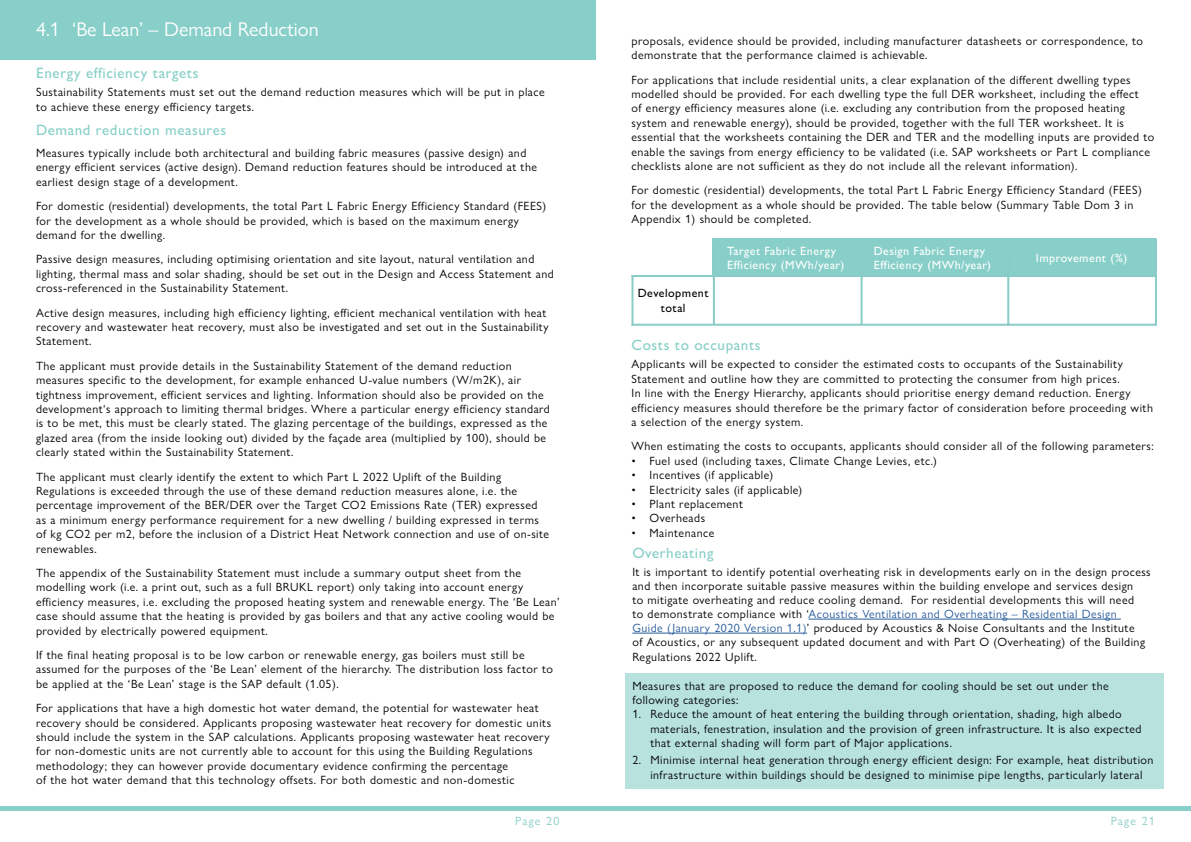
<style>
.page{position:relative;width:1191px;height:842px;background:#fff}
.page>*{position:absolute;margin:0;border:0;box-sizing:border-box;transform-origin:0 0}
.t1{font:20px "Gill Sans Nova";color:#fff}
.t2{font:500 15px "Gill Sans Nova";letter-spacing:.04em;color:#87cfc8}
.t3{font:12px/14.4px "Gill Sans Nova";letter-spacing:.04em;color:#020203}
.t4{font:500 12px/14.4px "Gill Sans Nova";letter-spacing:.04em;color:#fff}
.t5{font:500 12px/14.4px "Gill Sans Nova";letter-spacing:.04em;color:#020203;text-align:center}
.t6{font:12px "Gill Sans Nova";letter-spacing:.1em;color:#89ccc6}
.s1{color:#000}
.s2{color:#275b9b}
</style>
<div class="page">
<div style="left:0;top:0;width:595px;height:60px;background:#87cfc8"></div>
<div style="left:0;top:806px;width:1191px;height:5px;background:#87cfc8"></div>
<div style="left:624px;top:673px;width:539px;height:116px;background:#b7e2de"></div>
<div style="left:713px;top:239px;width:443px;height:38px;background:#87cfc8"></div>
<hr style="left:631px;top:275px;width:2px;height:51px;background:#89ccc7">
<hr style="left:713px;top:248px;width:2px;height:77px;background:#89ccc7">
<hr style="left:1007px;top:251px;width:2px;height:75px;background:#89ccc7">
<hr style="left:1155px;top:239px;width:2px;height:87px;background:#89ccc7">
<hr style="left:631px;top:324px;width:524px;height:2px;background:#89ccc7">
<hr style="left:631px;top:275px;width:524px;height:2px;background:#89ccc7">
<hr style="left:860px;top:250px;width:2px;height:75px;background:#89ccc7">
<hr style="left:808px;top:619px;width:312px;height:1px;background:#275b9b">
<hr style="left:632px;top:633px;width:175px;height:1px;background:#275b9b">
<h1 class="t1" style="left:36px;top:17px;width:284px">4.1 ‘Be Lean’ – Demand Reduction</h1>
<p class="t2" style="left:36px;top:64px;width:164px">Energy efficiency targets</p>
<p class="t3" style="left:36px;top:85px;width:510px">Sustainability Statements must set out the demand reduction measures which will be put in place to achieve these energy efficiency targets.</p>
<p class="t2" style="left:36px;top:121px;width:192px">Demand reduction measures</p>
<p class="t3" style="left:36px;top:146px;width:502px">Measures typically include both architectural and building fabric measures (passive design) and energy efficient services (active design). Demand reduction features should be introduced at the earliest design stage of a development.</p>
<p class="t3" style="left:36px;top:199px;width:512px">For domestic (residential) developments, the total Part L Fabric Energy Efficiency Standard (FEES) for the development as a whole should be provided, which is based on the maximum energy demand for the dwelling.</p>
<p class="t3" style="left:36px;top:252px;width:519px">Passive design measures, including optimising orientation and site layout, natural ventilation and lighting, thermal mass and solar shading, should be set out in the Design and Access Statement and cross-referenced in the Sustainability Statement.</p>
<p class="t3" style="left:36px;top:305px;width:514px">Active design measures, including high efficiency lighting, efficient mechanical ventilation with heat recovery and wastewater heat recovery, must also be investigated and set out in the Sustainability<br>Statement.</p>
<p class="t3" style="left:36px;top:358px;width:515px">The applicant must provide details in the Sustainability Statement of the demand reduction measures specific to the development, for example enhanced U-value numbers (W/m2K), air tightness improvement, efficient services and lighting. Information should also be provided on the development‘s approach to limiting thermal bridges. Where a particular energy efficiency standard is to be met, this must be clearly stated. The glazing percentage of the buildings, expressed as the glazed area (from the inside looking out) divided by the façade area (multiplied by 100), should be clearly stated within the Sustainability Statement.</p>
<p class="t3" style="left:36px;top:469px;width:514px">The applicant must clearly identify the extent to which Part L 2022 Uplift of the Building Regulations is exceeded through the use of these demand reduction measures alone, i.e. the percentage improvement of the BER/DER over the Target CO2 Emissions Rate (TER) expressed as a minimum energy performance requirement for a new dwelling / building expressed in terms of kg CO2 per m2, before the inclusion of a District Heat Network connection and use of on-site renewables.</p>
<p class="t3" style="left:36px;top:566px;width:525px">The appendix of the Sustainability Statement must include a summary output sheet from the modelling work (i.e. a print out, such as a full BRUKL report) only taking into account energy efficiency measures, i.e. excluding the proposed heating system and renewable energy. The ‘Be Lean’ case should assume that the heating is provided by gas boilers and that any active cooling would be provided by electrically powered equipment.</p>
<p class="t3" style="left:36px;top:648px;width:518px">If the final heating proposal is to be low carbon or renewable energy, gas boilers must still be assumed for the purposes of the ‘Be Lean’ element of the hierarchy. The distribution loss factor to be applied at the ‘Be Lean’ stage is the SAP default (1.05).</p>
<p class="t3" style="left:36px;top:701px;width:516px">For applications that have a high domestic hot water demand, the potential for wastewater heat recovery should be considered. Applicants proposing wastewater heat recovery for domestic units should include the system in the SAP calculations. Applicants proposing wastewater heat recovery for non-domestic units are not currently able to account for this using the Building Regulations methodology; they can however provide documentary evidence confirming the percentage<br>of the hot water demand that this technology offsets. For both domestic and non-domestic</p>
<p class="t3" style="left:631px;top:33px;width:513px">proposals, evidence should be provided, including manufacturer datasheets or correspondence, to demonstrate that the performance claimed is achievable.</p>
<p class="t3" style="left:631px;top:72px;width:524px">For applications that include residential units, a clear explanation of the different dwelling types modelled should be provided. For each dwelling type the full DER worksheet, including the effect<br>of energy efficiency measures alone (i.e. excluding any contribution from the proposed heating system and renewable energy), should be provided, together with the full TER worksheet. It is essential that the worksheets containing the DER and TER and the modelling inputs are provided to enable the savings from energy efficiency to be validated (i.e. SAP worksheets or Part L compliance checklists alone are not sufficient as they do not include all the relevant information).</p>
<p class="t3" style="left:631px;top:183px;width:512px">For domestic (residential) developments, the total Part L Fabric Energy Efficiency Standard (FEES) for the development as a whole should be provided. The table below (Summary Table Dom 3 in<br>Appendix 1) should be completed.</p>
<p class="t5" style="left:638px;top:286px;width:72px">Development total</p>
<p class="t4" style="left:727px;top:244px;width:119px">Target Fabric Energy<br>Efficiency (MWh/year)</p>
<p class="t4" style="left:873px;top:244px;width:119px">Design Fabric Energy<br>Efficiency (MWh/year)</p>
<p class="t4" style="left:1036px;top:251px;width:93px">Improvement (%)</p>
<p class="t2" style="left:631px;top:336px;width:131px">Costs to occupants</p>
<p class="t3" style="left:631px;top:357px;width:523px">Applicants will be expected to consider the estimated costs to occupants of the Sustainability Statement and outline how they are committed to protecting the consumer from high prices.<br>In line with the Energy Hierarchy, applicants should prioritise energy demand reduction. Energy efficiency measures should therefore be the primary factor of consideration before proceeding with a selection of the energy system.</p>
<p class="t3" style="left:631px;top:439px;width:524px">When estimating the costs to occupants, applicants should consider all of the following parameters:</p>
<p class="t3" style="left:631px;top:453px;width:307px">• Fuel used (including taxes, Climate Change Levies, etc.)</p>
<p class="t3" style="left:631px;top:468px;width:143px">• Incentives (if applicable)</p>
<p class="t3" style="left:631px;top:482px;width:172px">• Electricity sales (if applicable)</p>
<p class="t3" style="left:631px;top:497px;width:113px">• Plant replacement</p>
<p class="t3" style="left:631px;top:511px;width:75px">• Overheads</p>
<p class="t3" style="left:631px;top:525px;width:84px">• Maintenance</p>
<p class="t2" style="left:632px;top:543px;width:83px">Overheating</p>
<p class="t3" style="left:632px;top:565px;width:520px;line-height:14.1px"><span class="s1">It is important to identify potential overheating risk in developments early on in the design process and then incorporate suitable passive measures within the building envelope and services design<br>to mitigate overheating and red</span>uce cooling demand. For residential developments this will need<br>to demonstrate compliance with ‘<span class="s2">Acoustics Ventilation and Overheating – Residential Design<br>Guide (January 2020 Version 1.1)</span>’ produced by Acoustics &amp; Noise Consultants and the Institute<br>of Acoustics, or any subsequent updated document and with Part O (Overheating) of the Building Regulations 2022 Uplift.</p>
<p class="t3" style="left:632px;top:678px;width:478px">Measures that are proposed to reduce the demand for cooling should be set out under the following categories:</p>
<p class="t3" style="left:650px;top:707px;width:493px;text-indent:-18px">1. Reduce the amount of heat entering the building through orientation, shading, high albedo materials, fenestration, insulation and the provision of green infrastructure. It is also expected that external shading will form part of Major applications.</p>
<p class="t3" style="left:632px;top:753px;width:522px;text-align:center">2. Minimise internal heat generation through energy efficient design: For example, heat distribution infrastructure within buildings should be designed to minimise pipe lengths, particularly lateral</p>
<p class="t6" style="left:515px;top:813px;width:46px">Page 20</p>
<p class="t6" style="left:1110px;top:813px;width:46px">Page 21</p>
</div>
